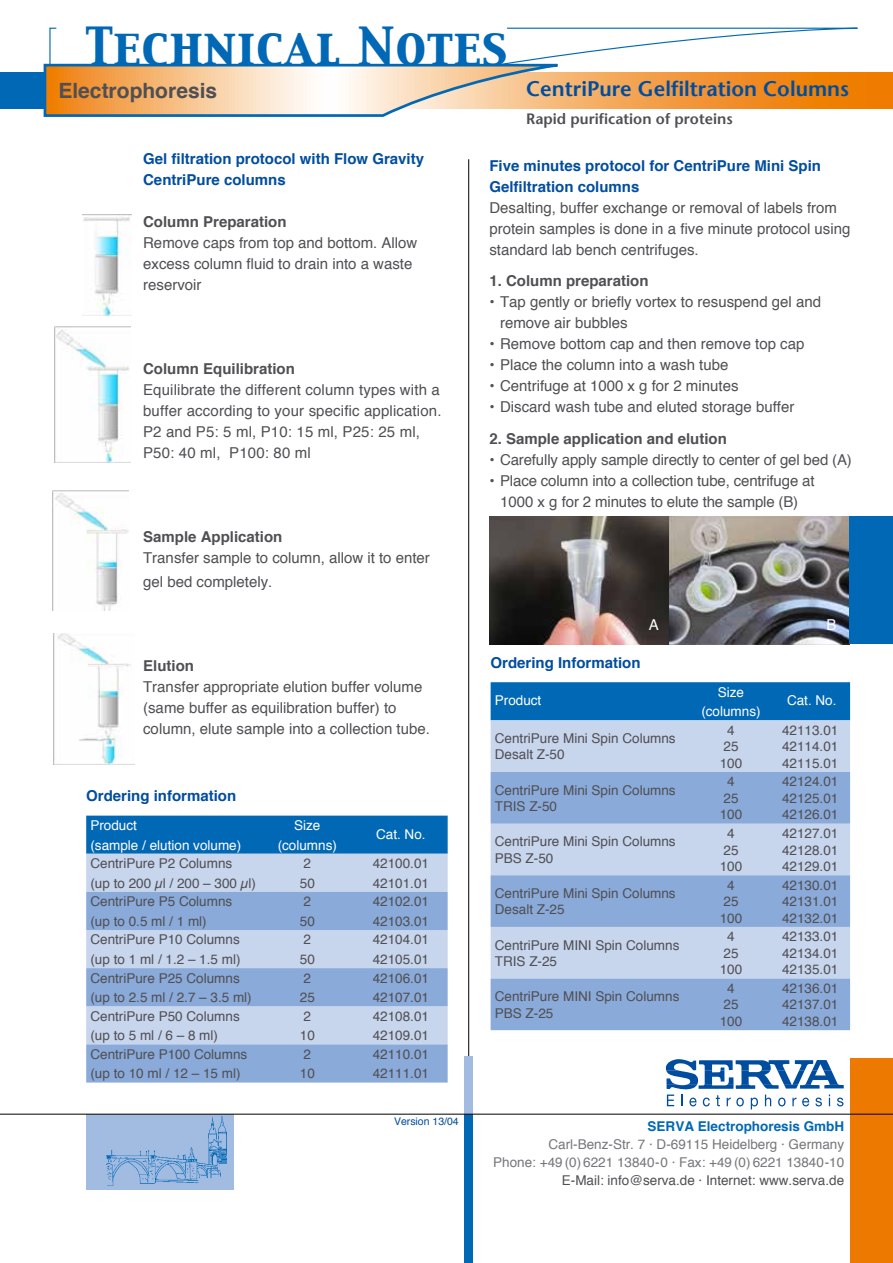
<style>
.page{position:relative;width:893px;height:1263px;background:#fff}
.page>*{position:absolute;margin:0;border:0;box-sizing:border-box;transform-origin:0 0}
.t1{font:46.5px "Capitals";letter-spacing:.02em;color:#0068b5}
.t2{font:600 21px "Stone Sans";color:#004d9f}
.t3{font:700 21px "Helvetica";color:#504f53}
.t4{font:15px/21px "Helvetica";color:#504f53}
.t5{font:700 15px/21px "Helvetica";color:#004d9f}
.t6{font:700 15px "Helvetica";color:#504f53}
.t7{font:600 15px "Stone Sans";color:#504f53}
.t8{font:15px "Helvetica";color:#fff}
.t9{font:13.5px/16.5px "Helvetica";color:#504f53}
.t10{font:13.5px/18px "Helvetica";color:#77767a;text-align:right}
.t11{font:13.5px/19.5px "Helvetica";color:#fff;text-align:center}
.t12{font:700 13.5px "Helvetica";color:#0068b5}
.t13{font:10.5px "Helvetica";color:#004d9f}
</style>
<div class="page">
<svg style="left:49px;top:27px;width:809px;height:35px"></svg>
<svg style="left:560px;top:72px;width:333px;height:36px;background:#f1922e"></svg>
<div style="left:0;top:72px;width:95px;height:36px;background:#0068b5"></div>
<svg style="left:42px;top:62px;width:518px;height:55px"></svg>
<hr style="left:468px;top:159px;width:1px;height:931px;background:#000">
<div style="left:850px;top:1058px;width:43px;height:205px;background:#ee7900"></div>
<div style="left:86px;top:1114px;width:147px;height:76px;background:#a2bbe1"></div>
<img style="left:106px;top:1116px;width:121px;height:70px">
<div style="left:465px;top:1110px;width:8px;height:153px;background:#0068b5"></div>
<div style="left:465px;top:1057px;width:8px;height:57px;background:#a2bbe1"></div>
<svg style="left:666px;top:1059px;width:178px;height:50px"></svg>
<hr style="left:0;top:1114px;width:893px;height:1px;background:#000">
<img style="left:83px;top:215px;width:49px;height:100px">
<img style="left:55px;top:326px;width:76px;height:136px">
<img style="left:53px;top:491px;width:76px;height:119px">
<img style="left:54px;top:633px;width:77px;height:131px">
<div style="left:86px;top:816px;width:362px;height:38px;background:#0068b5"></div>
<div style="left:86px;top:854px;width:362px;height:38px;background:#c7d5ed"></div>
<svg style="left:86px;top:892px;width:362px;height:190px;background:#a2bbe1"></svg>
<div style="left:491px;top:682px;width:359px;height:38px;background:#0068b5"></div>
<div style="left:491px;top:720px;width:359px;height:52px;background:#c7d5ed"></div>
<svg style="left:491px;top:772px;width:359px;height:258px;background:#a2bbe1"></svg>
<img style="left:489px;top:516px;width:361px;height:128px">
<div style="left:850px;top:516px;width:43px;height:128px;background:#0068b5"></div>
<h1 class="t1" style="left:86px;top:14px;width:423px">Technical Notes</h1>
<h2 class="t3" style="left:58px;top:73px;width:160px">Electrophoresis</h2>
<h2 class="t2" style="left:526px;top:76px;width:324px">CentriPure Gelfiltration Columns</h2>
<p class="t7" style="left:526px;top:109px;width:208px">Rapid purification of proteins</p>
<p class="t5" style="left:143px;top:149px;width:282px">Gel filtration protocol with Flow Gravity<br>CentriPure columns</p>
<p class="t6" style="left:143px;top:210px;width:145px">Column Preparation</p>
<p class="t4" style="left:143px;top:233px;width:276px">Remove caps from top and bottom. Allow excess column fluid to drain into a waste reservoir</p>
<p class="t6" style="left:143px;top:357px;width:153px">Column Equilibration</p>
<p class="t4" style="left:143px;top:380px;width:300px">Equilibrate the different column types with a buffer according to your specific application.<br>P2 and P5: 5 ml, P10: 15 ml, P25: 25 ml, P50: 40 ml, P100: 80 ml</p>
<p class="t6" style="left:143px;top:525px;width:141px">Sample Application</p>
<p class="t4" style="left:143px;top:547px;width:288px;line-height:24px">Transfer sample to column, allow it to enter gel bed completely.</p>
<p class="t6" style="left:143px;top:654px;width:52px">Elution</p>
<p class="t4" style="left:143px;top:677px;width:288px">Transfer appropriate elution buffer volume (same buffer as equilibration buffer) to column, elute sample into a collection tube.</p>
<p class="t5" style="left:86px;top:785px;width:152px">Ordering information</p>
<p class="t11" style="left:90px;top:816px;width:152px;text-align:left">Product<br>(sample / elution volume)</p>
<p class="t11" style="left:278px;top:816px;width:61px">Size (columns)</p>
<p class="t11" style="left:376px;top:824px;width:51px">Cat. No.</p>
<p class="t9" style="left:90px;top:854px;width:167px;line-height:19.5px">CentriPure P2 Columns<br>(up to 200 µl / 200 – 300 µl)</p>
<p class="t9" style="left:300px;top:854px;width:17px;line-height:19.5px">2<br>50</p>
<p class="t9" style="left:373px;top:854px;width:58px;line-height:19.5px">42100.01<br>42101.01</p>
<p class="t9" style="left:90px;top:892px;width:143px;line-height:19.5px">CentriPure P5 Columns (up to 0.5 ml / 1 ml)</p>
<p class="t9" style="left:300px;top:892px;width:17px;line-height:19.5px">2<br>50</p>
<p class="t9" style="left:373px;top:892px;width:58px;line-height:19.5px">42102.01<br>42103.01</p>
<p class="t9" style="left:90px;top:930px;width:152px;line-height:19.5px">CentriPure P10 Columns (up to 1 ml / 1.2 – 1.5 ml)</p>
<p class="t9" style="left:300px;top:930px;width:17px;line-height:19.5px">2<br>50</p>
<p class="t9" style="left:373px;top:930px;width:58px;line-height:19.5px">42104.01<br>42105.01</p>
<p class="t9" style="left:90px;top:968px;width:163px;line-height:19.5px">CentriPure P25 Columns (up to 2.5 ml / 2.7 – 3.5 ml)</p>
<p class="t9" style="left:300px;top:968px;width:17px;line-height:19.5px">2<br>25</p>
<p class="t9" style="left:373px;top:968px;width:58px;line-height:19.5px">42106.01<br>42107.01</p>
<p class="t9" style="left:90px;top:1006px;width:151px;line-height:19.5px">CentriPure P50 Columns (up to 5 ml / 6 – 8 ml)</p>
<p class="t9" style="left:300px;top:1006px;width:17px;line-height:19.5px">2<br>10</p>
<p class="t9" style="left:373px;top:1006px;width:58px;line-height:19.5px">42108.01<br>42109.01</p>
<p class="t9" style="left:90px;top:1045px;width:158px;line-height:19.5px">CentriPure P100 Columns (up to 10 ml / 12 – 15 ml)</p>
<p class="t9" style="left:300px;top:1045px;width:17px;line-height:19.5px">2<br>10</p>
<p class="t9" style="left:373px;top:1045px;width:58px;line-height:19.5px">42110.01<br>42111.01</p>
<p class="t13" style="left:394px;top:1113px;width:66px">Version 13/04</p>
<p class="t5" style="left:489px;top:155px;width:333px">Five minutes protocol for CentriPure Mini Spin<br>Gelfiltration columns</p>
<p class="t4" style="left:489px;top:197px;width:362px">Desalting, buffer exchange or removal of labels from protein samples is done in a five minute protocol using standard lab bench centrifuges.</p>
<p class="t6" style="left:489px;top:269px;width:161px">1. Column preparation</p>
<p class="t4" style="left:500px;top:292px;width:322px;text-indent:-11px">• Tap gently or briefly vortex to resuspend gel and remove air bubbles</p>
<p class="t4" style="left:489px;top:334px;width:316px">• Remove bottom cap and then remove top cap</p>
<p class="t4" style="left:489px;top:355px;width:241px">• Place the column into a wash tube</p>
<p class="t4" style="left:489px;top:376px;width:251px">• Centrifuge at 1000 x g for 2 minutes</p>
<p class="t4" style="left:489px;top:397px;width:306px">• Discard wash tube and eluted storage buffer</p>
<p class="t6" style="left:489px;top:426px;width:239px">2. Sample application and elution</p>
<p class="t4" style="left:489px;top:449px;width:364px">• Carefully apply sample directly to center of gel bed (A)</p>
<p class="t4" style="left:489px;top:470px;width:327px;text-align:center">• Place column into a collection tube, centrifuge at<br>1000 x g for 2 minutes to elute the sample (B)</p>
<p class="t8" style="left:649px;top:613px;width:12px">A</p>
<p class="t8" style="left:827px;top:613px;width:12px">B</p>
<p class="t5" style="left:491px;top:652px;width:152px">Ordering Information</p>
<p class="t11" style="left:495px;top:691px;width:48px">Product</p>
<p class="t11" style="left:701px;top:682px;width:61px">Size (columns)</p>
<p class="t11" style="left:787px;top:691px;width:51px">Cat. No.</p>
<p class="t9" style="left:495px;top:730px;width:182px">CentriPure Mini Spin Columns<br>Desalt Z-50</p>
<p class="t9" style="left:720px;top:722px;width:24px;text-align:center">4<br>25<br>100</p>
<p class="t9" style="left:782px;top:722px;width:58px;text-align:justify">42113.01<br>42114.01<br>42115.01</p>
<p class="t9" style="left:495px;top:782px;width:182px">CentriPure Mini Spin Columns<br>TRIS Z-50</p>
<p class="t9" style="left:720px;top:774px;width:24px;text-align:center">4<br>25<br>100</p>
<p class="t9" style="left:782px;top:774px;width:58px;text-align:justify">42124.01<br>42125.01<br>42126.01</p>
<p class="t9" style="left:495px;top:834px;width:182px">CentriPure Mini Spin Columns<br>PBS Z-50</p>
<p class="t9" style="left:720px;top:825px;width:24px;text-align:center">4<br>25<br>100</p>
<p class="t9" style="left:782px;top:825px;width:58px;text-align:justify">42127.01<br>42128.01<br>42129.01</p>
<p class="t9" style="left:495px;top:885px;width:182px">CentriPure Mini Spin Columns<br>Desalt Z-25</p>
<p class="t9" style="left:720px;top:877px;width:24px;text-align:center">4<br>25<br>100</p>
<p class="t9" style="left:782px;top:877px;width:58px;text-align:justify">42130.01<br>42131.01<br>42132.01</p>
<p class="t9" style="left:495px;top:937px;width:186px">CentriPure MINI Spin Columns<br>TRIS Z-25</p>
<p class="t9" style="left:720px;top:929px;width:24px;text-align:center">4<br>25<br>100</p>
<p class="t9" style="left:782px;top:929px;width:58px;text-align:justify">42133.01<br>42134.01<br>42135.01</p>
<p class="t9" style="left:495px;top:988px;width:186px">CentriPure MINI Spin Columns<br>PBS Z-25</p>
<p class="t9" style="left:720px;top:980px;width:24px;text-align:center">4<br>25<br>100</p>
<p class="t9" style="left:782px;top:980px;width:58px;text-align:justify">42136.01<br>42137.01<br>42138.01</p>
<p class="t12" style="left:648px;top:1115px;width:198px">SERVA Electrophoresis GmbH</p>
<p class="t10" style="left:493px;top:1136px;width:352px">Carl-Benz-Str. 7 · D-69115 Heidelberg · Germany<br>Phone: +49 (0) 6221 13840-0 · Fax: +49 (0) 6221 13840-10</p>
<p class="t9" style="left:562px;top:1173px;width:284px">E-Mail: info@serva.de · Internet: www.serva.de</p>
</div>
